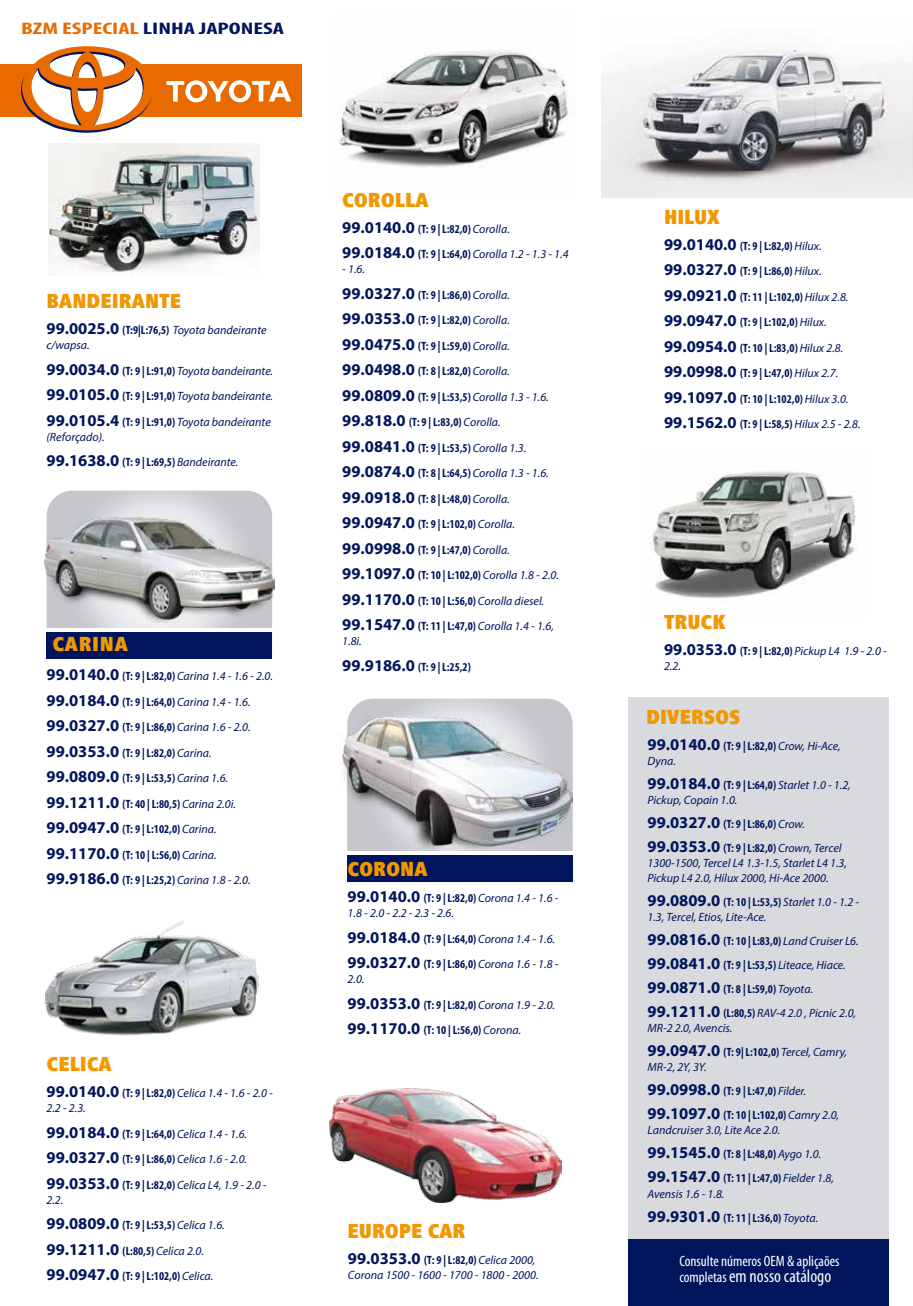
<style>
.page{position:relative;width:913px;height:1306px;background:#fff}
.page>*{position:absolute;margin:0;border:0;box-sizing:border-box;transform-origin:0 0}
.t1{font:900 condensed 21px "Frutiger Next LT";letter-spacing:-.005em;color:#f19800}
.t2{font:condensed 18px "Myriad Pro";color:#fff}
.t3{font:700 condensed 16.8px "Myriad Pro";color:#00155c;scale:1.47 1}
.t4{font:condensed 15px "Myriad Pro";color:#fff}
.t5{font:italic 12px/15px "Myriad Pro";color:#00155c}
.t6{font:700 condensed 12px/25.5px "Myriad Pro";color:#00155c}
.s1{color:#e96b00}
.s2{font-weight:700;font-style:normal;font-size:16.5px}
.s3{font-weight:700;font-style:normal;font-stretch:condensed}
.s4{font-stretch:normal;font-size:16.5px}
.s5{font-weight:400;font-style:italic;font-stretch:normal}
.s6{font-size:15px}
</style>
<div class="page">
<svg style="left:349px;top:698px;width:224px;height:163px;background:#d2d3d7"></svg>
<img style="left:340px;top:715px;width:232px;height:136px">
<div style="left:347px;top:852px;width:225px;height:29px;background:#00155c"></div>
<hr style="left:345px;top:851px;width:231px;height:3px;background:#fff">
<svg style="left:47px;top:490px;width:225px;height:138px;background:#d3d5d9"></svg>
<div style="left:47px;top:629px;width:225px;height:29px;background:#00155c"></div>
<img style="left:651px;top:471px;width:206px;height:127px">
<img style="left:601px;top:45px;width:312px;height:153px">
<img style="left:339px;top:50px;width:235px;height:118px">
<img style="left:44px;top:921px;width:215px;height:114px">
<img style="left:44px;top:516px;width:230px;height:106px">
<img style="left:48px;top:143px;width:211px;height:130px">
<div style="left:0;top:64px;width:301px;height:52px;background:#e96b00"></div>
<div style="left:628px;top:1238px;width:260px;height:67px;background:#00155c"></div>
<div style="left:628px;top:697px;width:260px;height:541px;background:#d8dade"></div>
<svg style="left:166px;top:80px;width:125px;height:22px"></svg>
<svg style="left:21px;top:46px;width:132px;height:87px"></svg>
<img style="left:329px;top:1088px;width:232px;height:114px">
<hr style="left:45px;top:628px;width:231px;height:3px;background:#fff">
<h3 class="t3" style="left:21px;top:18px;width:180px"><span class="s1">BZM ESPECIAL</span> LINHA JAPONESA</h3>
<h1 class="t1" style="left:47px;top:289px;width:136px">BANDEIRANTE</h1>
<p class="t5" style="left:47px;top:322px;width:221px"><span class="s2">99.0025.0</span> <span class="s3">(T:9|L:76,5)</span> Toyota bandeirante c/wapsa.</p>
<p class="t5" style="left:47px;top:358px;width:228px;line-height:25.5px;text-align:justify"><span class="s2">99.0034.0</span> <span class="s3">(T: 9 | L:91,0)</span> Toyota bandeirante.<br><span class="s2">99.0105.0</span> <span class="s3">(T: 9 | L:91,0)</span> Toyota bandeirante.<br><span class="s2">99.0105.4</span> <span class="s3">(T: 9 | L:91,0)</span> Toyota bandeirante</p>
<p class="t5" style="left:47px;top:424px;width:193px;line-height:25.5px">(Reforçado).<br><span class="s2">99.1638.0</span> <span class="s3">(T: 9 | L:69,5)</span> Bandeirante.</p>
<h1 class="t1" style="left:53px;top:632px;width:77px">CARINA</h1>
<p class="t6" style="left:47px;top:663px;width:228px"><span class="s4">99.0140.0</span> (T: 9 | L:82,0) <span class="s5">Carina 1.4 - 1.6 - 2.0.<br></span><span class="s4">99.0184.0</span> (T: 9 | L:64,0) <span class="s5">Carina 1.4 - 1.6.<br></span><span class="s4">99.0327.0</span> (T: 9 | L:86,0) <span class="s5">Carina 1.6 - 2.0.<br></span><span class="s4">99.0353.0</span> (T: 9 | L:82,0) <span class="s5">Carina.<br></span><span class="s4">99.0809.0</span> (T: 9 | L:53,5) <span class="s5">Carina 1.6.<br></span><span class="s4">99.1211.0</span> (T: 40 | L:80,5) <span class="s5">Carina 2.0i.<br></span><span class="s4">99.0947.0</span> (T: 9 | L:102,0) <span class="s5">Carina.<br></span><span class="s4">99.1170.0</span> (T: 10 | L:56,0) <span class="s5">Carina.<br></span><span class="s4">99.9186.0</span> (T: 9 | L:25,2) <span class="s5">Carina 1.8 - 2.0.</span></p>
<h1 class="t1" style="left:47px;top:1052px;width:67px">CELICA</h1>
<p class="t5" style="left:47px;top:1085px;width:228px"><span class="s2">99.0140.0</span> <span class="s3">(T: 9 | L:82,0)</span> Celica 1.4 - 1.6 - 2.0 -<br>2.2 - 2.3.</p>
<p class="t5" style="left:47px;top:1120px;width:221px;line-height:25.5px"><span class="s2">99.0184.0</span> <span class="s3">(T: 9 | L:64,0)</span> Celica 1.4 - 1.6.<br><span class="s2">99.0327.0</span> <span class="s3">(T: 9 | L:86,0)</span> Celica 1.6 - 2.0.<br><span class="s2">99.0353.0</span> <span class="s3">(T: 9 | L:82,0)</span> Celica L4, 1.9 - 2.0 -</p>
<p class="t6" style="left:47px;top:1186px;width:180px"><span class="s5">2.2.<br></span><span class="s4">99.0809.0</span> (T: 9 | L:53,5) <span class="s5">Celica 1.6.<br></span><span class="s4">99.1211.0</span> (L:80,5) <span class="s5">Celica 2.0.<br></span><span class="s4">99.0947.0</span> (T: 9 | L:102,0) <span class="s5">Celica.</span></p>
<h1 class="t1" style="left:342px;top:188px;width:88px">COROLLA</h1>
<p class="t5" style="left:342px;top:216px;width:228px;line-height:25.5px"><span class="s2">99.0140.0</span> <span class="s3">(T: 9 | L:82,0)</span> Corolla.<br><span class="s2">99.0184.0</span> <span class="s3">(T: 9 | L:64,0)</span> Corolla 1.2 - 1.3 - 1.4</p>
<p class="t6" style="left:342px;top:256px;width:218px"><span class="s5">- 1.6.<br></span><span class="s4">99.0327.0</span> (T: 9 | L:86,0) <span class="s5">Corolla.<br></span><span class="s4">99.0353.0</span> (T: 9 | L:82,0) <span class="s5">Corolla.<br></span><span class="s4">99.0475.0</span> (T: 9 | L:59,0) <span class="s5">Corolla.<br></span><span class="s4">99.0498.0</span> (T: 8 | L:82,0) <span class="s5">Corolla.<br></span><span class="s4">99.0809.0</span> (T: 9 | L:53,5) <span class="s5">Corolla 1.3 - 1.6.<br></span><span class="s4">99.818.0</span> (T: 9 | L:83,0) <span class="s5">Corolla.<br></span><span class="s4">99.0841.0</span> (T: 9 | L:53,5) <span class="s5">Corolla 1.3.<br></span><span class="s4">99.0874.0</span> (T: 8 | L:64,5) <span class="s5">Corolla 1.3 - 1.6.<br></span><span class="s4">99.0918.0</span> (T: 8 | L:48,0) <span class="s5">Corolla.<br></span><span class="s4">99.0947.0</span> (T: 9 | L:102,0) <span class="s5">Corolla.<br></span><span class="s4">99.0998.0</span> (T: 9 | L:47,0) <span class="s5">Corolla.<br></span><span class="s4">99.1097.0</span> (T: 10 | L:102,0) <span class="s5">Corolla 1.8 - 2.0.<br></span><span class="s4">99.1170.0</span> (T: 10 | L:56,0) <span class="s5">Corolla diesel.<br></span><span class="s4">99.1547.0</span> (T: 11 | L:47,0) <span class="s5">Corolla 1.4 - 1.6,</span></p>
<p class="t6" style="left:342px;top:628px;width:130px"><span class="s5">1.8i.<br></span><span class="s4">99.9186.0</span> (T: 9 | L:25,2)</p>
<h1 class="t1" style="left:348px;top:857px;width:82px">CORONA</h1>
<p class="t5" style="left:348px;top:890px;width:212px"><span class="s2">99.0140.0</span> <span class="s3">(T: 9 | L:82,0)</span> Corona 1.4 - 1.6 -<br>1.8 - 2.0 - 2.2 - 2.3 - 2.6.</p>
<p class="t5" style="left:348px;top:925px;width:212px;line-height:25.5px"><span class="s2">99.0184.0</span> <span class="s3">(T: 9 | L:64,0)</span> Corona 1.4 - 1.6.<br><span class="s2">99.0327.0</span> <span class="s3">(T: 9 | L:86,0)</span> Corona 1.6 - 1.8 -</p>
<p class="t5" style="left:348px;top:966px;width:209px;line-height:25.5px">2.0.<br><span class="s2">99.0353.0</span> <span class="s3">(T: 9 | L:82,0)</span> Corona 1.9 - 2.0.<br><span class="s2">99.1170.0</span> <span class="s3">(T: 10 | L:56,0)</span> Corona.</p>
<h1 class="t1" style="left:348px;top:1219px;width:119px">EUROPE CAR</h1>
<p class="t5" style="left:348px;top:1252px;width:192px"><span class="s2">99.0353.0</span> <span class="s3">(T: 9 | L:82,0)</span> Celica 2000,<br>Corona 1500 - 1600 - 1700 - 1800 - 2000.</p>
<h1 class="t1" style="left:664px;top:205px;width:57px">HILUX</h1>
<p class="t6" style="left:664px;top:232px;width:198px"><span class="s4">99.0140.0</span> (T: 9 | L:82,0) <span class="s5">Hilux.<br></span><span class="s4">99.0327.0</span> (T: 9 | L:86,0) <span class="s5">Hilux.<br></span><span class="s4">99.0921.0</span> (T: 11 | L:102,0) <span class="s5">Hilux 2.8.<br></span><span class="s4">99.0947.0</span> (T: 9 | L:102,0) <span class="s5">Hilux.<br></span><span class="s4">99.0954.0</span> (T: 10 | L:83,0) <span class="s5">Hilux 2.8.<br></span><span class="s4">99.0998.0</span> (T: 9 | L:47,0) <span class="s5">Hilux 2.7.<br></span><span class="s4">99.1097.0</span> (T: 10 | L:102,0) <span class="s5">Hilux 3.0.<br></span><span class="s4">99.1562.0</span> (T: 9 | L:58,5) <span class="s5">Hilux 2.5 - 2.8.</span></p>
<h1 class="t1" style="left:664px;top:610px;width:63px">TRUCK</h1>
<p class="t5" style="left:664px;top:643px;width:224px"><span class="s2">99.0353.0</span> <span class="s3">(T: 9 | L:82,0)</span> Pickup L4 1.9 - 2.0 -<br>2.2.</p>
<h1 class="t1" style="left:646px;top:705px;width:96px">DIVERSOS</h1>
<p class="t5" style="left:647px;top:738px;width:195px"><span class="s2">99.0140.0</span> <span class="s3">(T: 9 | L:82,0)</span> Crow, Hi-Ace,<br>Dyna.</p>
<p class="t5" style="left:647px;top:777px;width:205px"><span class="s2">99.0184.0</span> <span class="s3">(T: 9 | L:64,0)</span> Starlet 1.0 - 1.2,<br>Pickup, Copain 1.0.</p>
<p class="t6" style="left:647px;top:812px;width:195px;line-height:24px"><span class="s4">99.0327.0</span> (T: 9 | L:86,0) <span class="s5">Crow.<br></span><span class="s4">99.0353.0</span> (T: 9 | L:82,0) <span class="s5">Crown, Tercel</span></p>
<p class="t5" style="left:647px;top:855px;width:201px">1300-1500, Tercel L4 1.3-1.5, Starlet L4 1.3,<br>Pickup L4 2.0, Hilux 2000, Hi-Ace 2000.</p>
<p class="t5" style="left:647px;top:894px;width:213px"><span class="s2">99.0809.0</span> <span class="s3">(T: 10 | L:53,5)</span> Starlet 1.0 - 1.2 -<br>1.3, Tercel, Etios, Lite-Ace.</p>
<p class="t5" style="left:647px;top:929px;width:213px;line-height:24px"><span class="s2">99.0816.0</span> <span class="s3">(T: 10 | L:83,0)</span> Land Cruiser L6.<br><span class="s2">99.0841.0</span> <span class="s3">(T: 9 | L:53,5)</span> Liteace, Hiace.<br><span class="s2">99.0871.0</span> <span class="s3">(T: 8 | L:59,0)</span> Toyota.<br><span class="s2">99.1211.0</span> <span class="s3">(L:80,5)</span> RAV-4 2.0 , Picnic 2.0,</p>
<p class="t5" style="left:647px;top:1016px;width:201px;line-height:24px">MR-2 2.0, Avencis.<br><span class="s2">99.0947.0</span> <span class="s3">(T: 9| L:102,0)</span> Tercel, Camry,</p>
<p class="t5" style="left:647px;top:1055px;width:193px;line-height:24px">MR-2, 2Y, 3Y.<br><span class="s2">99.0998.0</span> <span class="s3">(T: 9 | L:47,0)</span> Filder.<br><span class="s2">99.1097.0</span> <span class="s3">(T: 10 | L:102,0)</span> Camry 2.0,</p>
<p class="t5" style="left:647px;top:1118px;width:188px;line-height:24px">Landcruiser 3.0, Lite Ace 2.0.<br><span class="s2">99.1545.0</span> <span class="s3">(T: 8 | L:48,0)</span> Aygo 1.0.<br><span class="s2">99.1547.0</span> <span class="s3">(T: 11 | L:47,0)</span> Fielder 1.8,</p>
<p class="t5" style="left:647px;top:1181px;width:172px;line-height:24px">Avensis 1.6 - 1.8.<br><span class="s2">99.9301.0</span> <span class="s3">(T: 11 | L:36,0)</span> Toyota.</p>
<p class="t4" style="left:679px;top:1251px;width:162px">Consulte números OEM &amp; apliçaões</p>
<h2 class="t2" style="left:679px;top:1265px;width:154px"><span class="s6">completas</span> em nosso catálogo</h2>
</div>
